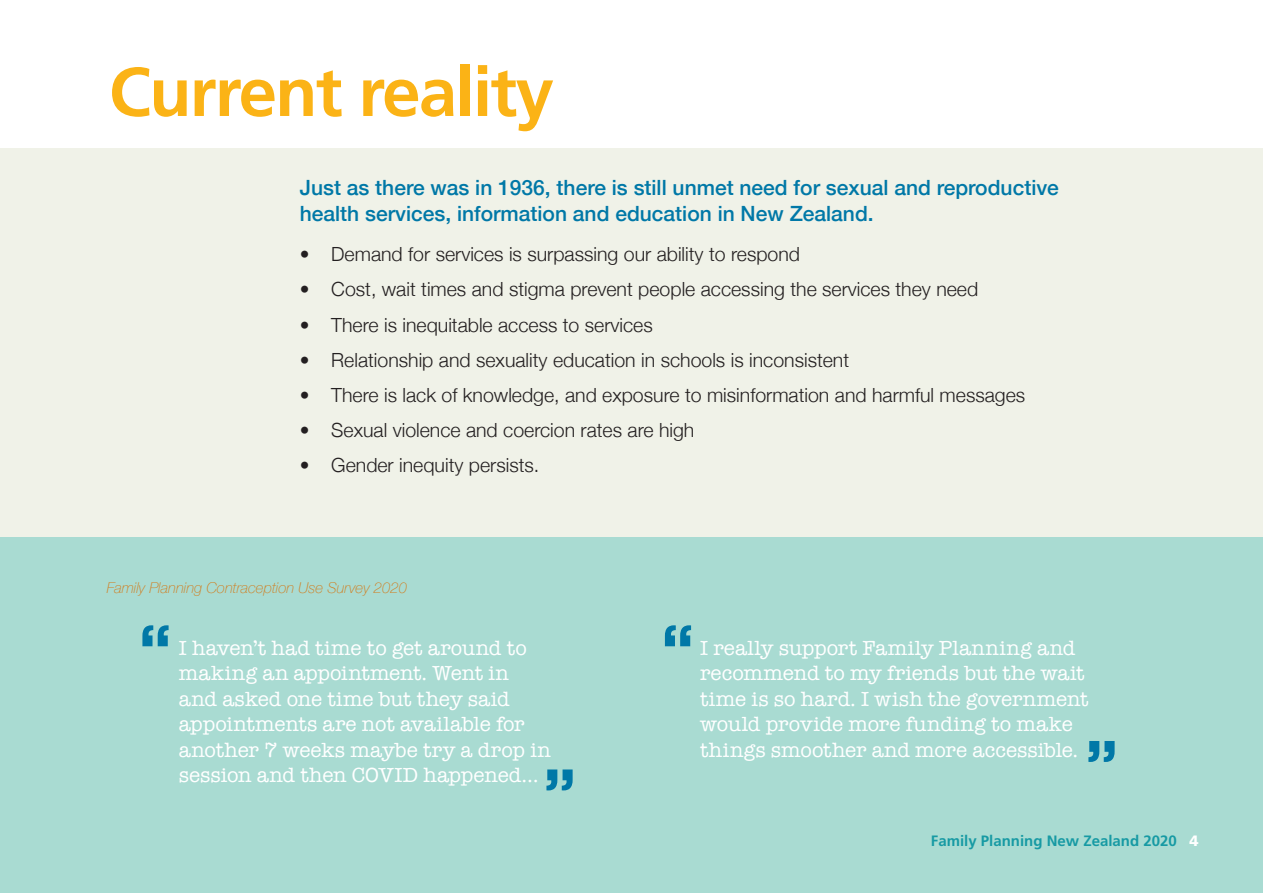
<style>
.page{position:relative;width:1263px;height:893px;background:#fff}
.page>*{position:absolute;margin:0;border:0;box-sizing:border-box;transform-origin:0 0}
.n{font:700 90px "Eurostile";color:#0078a7}
.NewMH1-BLUE{font:700 69px "Frutiger";letter-spacing:-.025em;color:#fbb316}
.Quote2{font:21px/25.5px "American Typewriter";color:#fff}
.intro{font:500 21px/25.5px "Helvetica Neue";color:#0078a7}
.bt{font:300 19.5px "Helvetica Neue";color:#231f20}
.Label_2{font:italic 100 15px "Helvetica Neue";color:#d37a18}
.FP_survey{font:700 15px "Frutiger";color:#179aa4}
.s1{font-weight:900;color:#fff}
</style>
<div class="page">
<div style="left:0;top:149px;width:1263px;height:744px;background:#f0f2e8"></div>
<div style="left:0;top:537px;width:1263px;height:356px;background:#a9dbd2"></div>
<p class="NewMH1-BLUE" style="left:109px;top:51px;width:447px">Current reality</p>
<p class="intro" style="left:300px;top:173px;width:761px">Just as there was in 1936, there is still unmet need for sexual and reproductive health services, information and education in New Zealand.</p>
<p class="bt" style="left:300px;top:239px;width:502px">• Demand for services is surpassing our ability to respond</p>
<p class="bt" style="left:300px;top:274px;width:680px">• Cost, wait times and stigma prevent people accessing the services they need</p>
<p class="bt" style="left:300px;top:309px;width:354px">• There is inequitable access to services</p>
<p class="bt" style="left:300px;top:344px;width:551px">• Relationship and sexuality education in schools is inconsistent</p>
<p class="bt" style="left:300px;top:379px;width:727px">• There is lack of knowledge, and exposure to misinformation and harmful messages</p>
<p class="bt" style="left:300px;top:414px;width:396px">• Sexual violence and coercion rates are high</p>
<p class="bt" style="left:300px;top:449px;width:241px">• Gender inequity persists.</p>
<p class="Label_2" style="left:107px;top:576px;width:302px">Family Planning Contraception Use Survey 2020</p>
<p class="n" style="left:139px;top:608px;width:35px">“</p>
<p class="Quote2" style="left:179px;top:634px;width:374px">I haven’t had time to get around to making an appointment. Went in and asked one time but they said appointments are not available for another 7 weeks maybe try a drop in session and then COVID happened…</p>
<h1 class="n" style="left:542px;top:751px;width:35px">”</h1>
<p class="n" style="left:661px;top:608px;width:35px">“</p>
<p class="Quote2" style="left:700px;top:634px;width:390px">I really support Family Planning and recommend to my friends but the wait time is so hard. I wish the government would provide more funding to make things smoother and more accessible.</p>
<h1 class="n" style="left:1084px;top:722px;width:35px">”</h1>
<p class="FP_survey" style="left:931px;top:832px;width:269px">Family Planning New Zealand 2020 <span class="s1">4</span></p>
</div>
